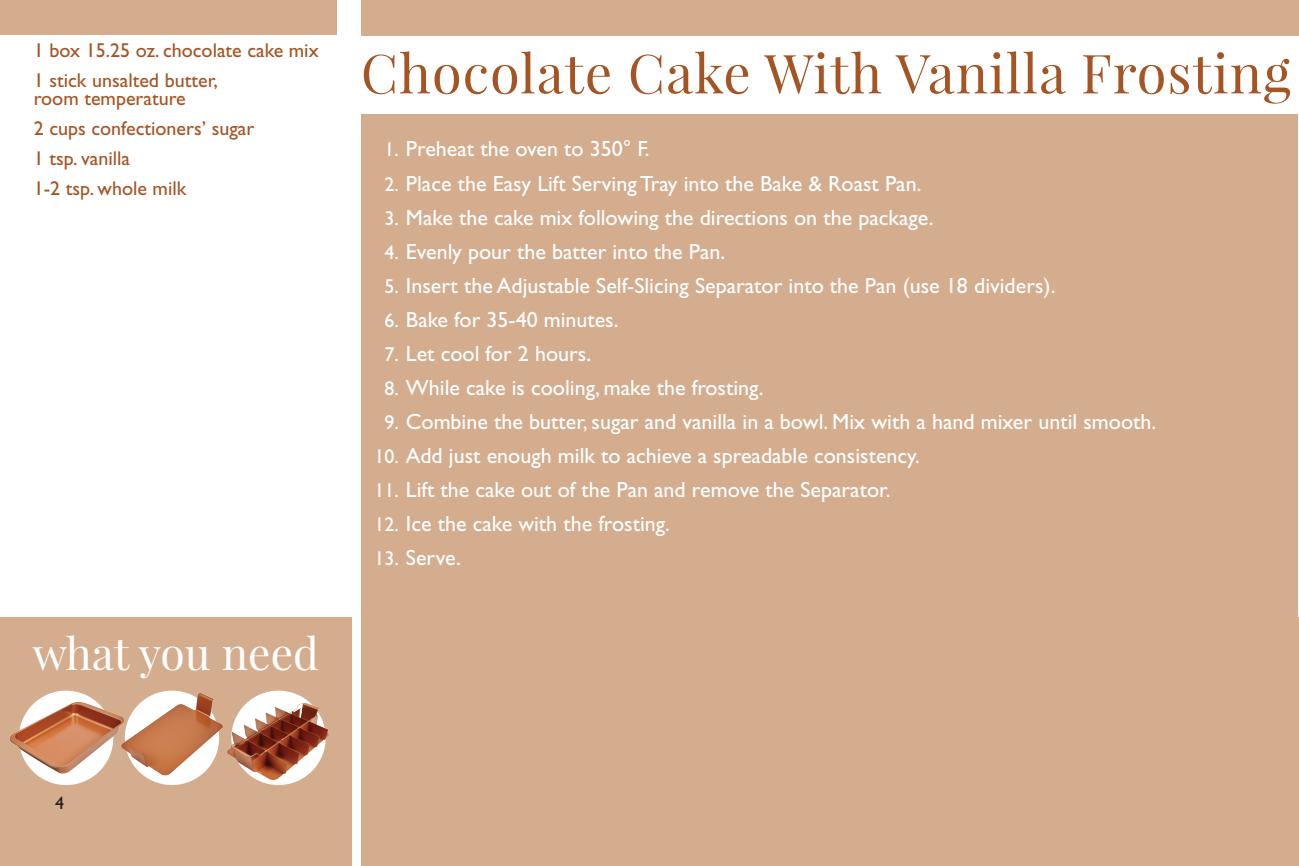
<style>
.page{position:relative;width:1299px;height:866px;background:#fff}
.page>*{position:absolute;margin:0;border:0;box-sizing:border-box;transform-origin:0 0}
.t1{font:54px "Playfair Display";letter-spacing:.02em;color:#a55424}
.t2{font:44.4px "Playfair Display";color:#fff}
.t3{font:22px "Gill Sans Std";color:#fff}
.t4{font:20px/30px "Gill Sans Std";color:#a55424}
.t5{font:18px "Gill Sans Std";color:#231f20}
.s1{font-size:20px}
</style>
<div class="page">
<hr style="left:1298px;top:0;width:1px;height:35px;background:#d4ad8f">
<div style="left:0;top:616px;width:352px;height:249px;background:#d4ad8f"></div>
<div style="left:0;top:0;width:337px;height:35px;background:#d4ad8f"></div>
<div style="left:361px;top:0;width:937px;height:35px;background:#d4ad8f"></div>
<div style="left:361px;top:114px;width:936px;height:751px;background:#d4ad8f"></div>
<hr style="left:1297px;top:616px;width:1px;height:249px;background:#d4ad8f">
<img style="left:140px;top:690px;width:52px;height:91px">
<img style="left:192px;top:690px;width:137px;height:95px">
<img style="left:9px;top:690px;width:131px;height:95px">
<p class="t4" style="left:34px;top:35px;width:286px">1 box 15.25 oz. chocolate cake mix<br>1 stick unsalted butter,</p>
<p class="t4" style="left:34px;top:83px;width:222px">room temperature<br>2 cups confectioners’ sugar<br>1 tsp. vanilla<br>1-2 tsp. whole milk</p>
<h2 class="t2" style="left:33px;top:624px;width:288px">what you need</h2>
<h1 class="t1" style="left:361px;top:39px;width:931px">Chocolate Cake With Vanilla Frosting</h1>
<p class="t3" style="left:384px;top:136px;width:267px"><span class="s1">1.</span> Preheat the oven to 350° F.</p>
<p class="t3" style="left:384px;top:170px;width:538px"><span class="s1">2.</span> Place the Easy Lift Serving Tray into the Bake &amp; Roast Pan.</p>
<p class="t3" style="left:384px;top:204px;width:550px"><span class="s1">3.</span> Make the cake mix following the directions on the package.</p>
<p class="t3" style="left:384px;top:238px;width:342px"><span class="s1">4.</span> Evenly pour the batter into the Pan.</p>
<p class="t3" style="left:384px;top:272px;width:672px"><span class="s1">5.</span> Insert the Adjustable Self-Slicing Separator into the Pan (use 18 dividers).</p>
<p class="t3" style="left:384px;top:306px;width:235px"><span class="s1">6.</span> Bake for 35-40 minutes.</p>
<p class="t3" style="left:384px;top:340px;width:208px"><span class="s1">7.</span> Let cool for 2 hours.</p>
<p class="t3" style="left:384px;top:374px;width:380px"><span class="s1">8.</span> While cake is cooling, make the frosting.</p>
<p class="t3" style="left:384px;top:408px;width:773px"><span class="s1">9.</span> Combine the butter, sugar and vanilla in a bowl. Mix with a hand mixer until smooth.</p>
<p class="t3" style="left:374px;top:442px;width:547px"><span class="s1">10.</span> Add just enough milk to achieve a spreadable consistency.</p>
<p class="t3" style="left:374px;top:476px;width:517px"><span class="s1">11.</span> Lift the cake out of the Pan and remove the Separator.</p>
<p class="t3" style="left:374px;top:510px;width:297px"><span class="s1">12.</span> Ice the cake with the frosting.</p>
<p class="t3" style="left:374px;top:544px;width:88px"><span class="s1">13.</span> Serve.</p>
<p class="t5" style="left:55px;top:791px;width:10px">4</p>
</div>
